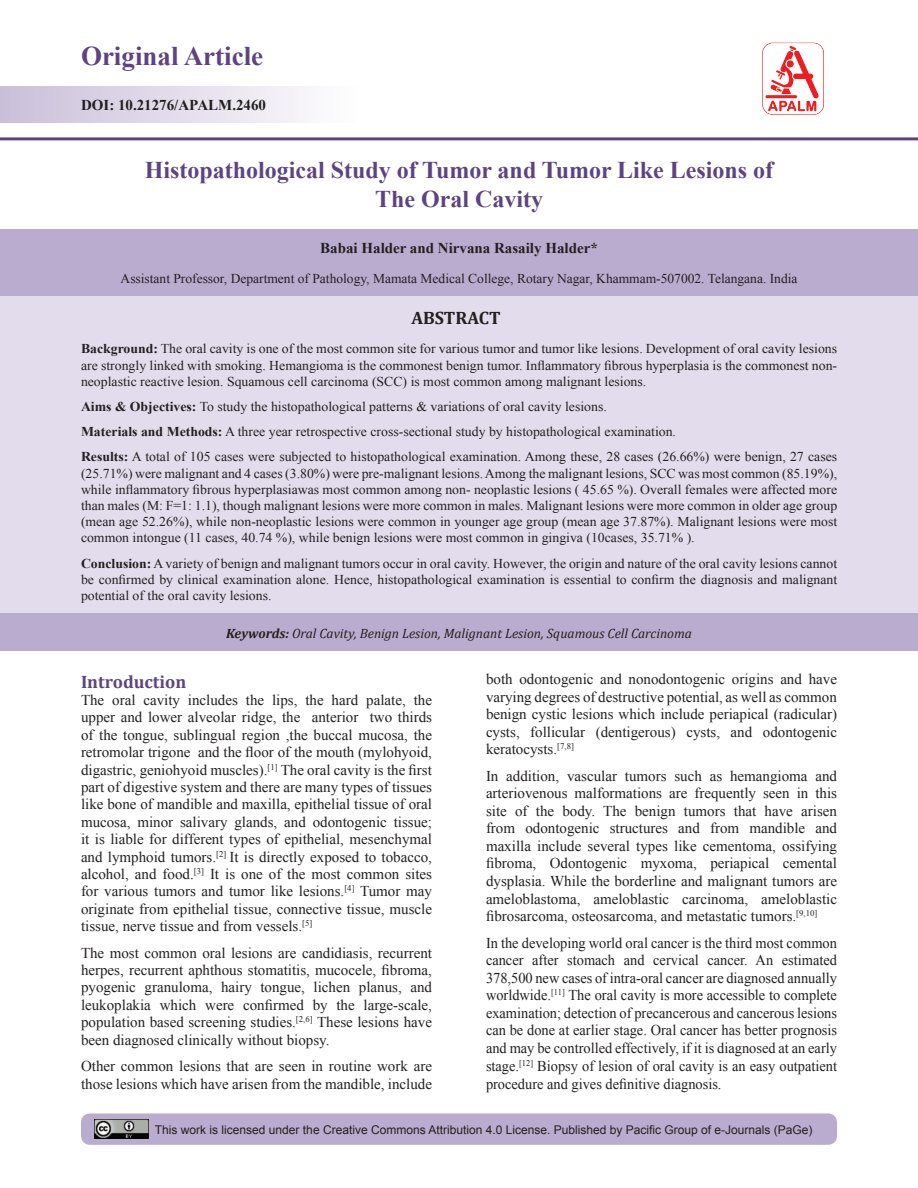
<style>
.page{position:relative;width:918px;height:1188px;background:#fff}
.page>*{position:absolute;margin:0;border:0;box-sizing:border-box;transform-origin:0 0}
.t1{font:700 27px "Times New Roman";color:#5d4481}
.Chap_head{font:700 24px/28.8px "Times New Roman";color:#5d4481;text-align:center}
.Subhead{font:700 18px "Cambria";color:#5d4481}
.Abstract_head{font:700 18px "Cambria";color:#231f20}
.BodyText{font:15px/17.4px "Times New Roman";color:#231f20;text-align:justify}
.BodyText-2{font:15px/17.7px "Times New Roman";color:#231f20;text-align:justify;scale:.96 1}
.Author_head{font:700 15px "Times New Roman";color:#231f20}
.DOI_No{font:700 15px "Times New Roman";color:#231f20}
.Abstract_Text{font:13.5px/16.2px "Times New Roman";color:#231f20;text-align:justify}
.Address{font:13.5px "Times New Roman";color:#231f20}
.Key_Words{font:italic 13.5px "Cambria";color:#231f20}
.t2{font:12px "Arial";color:#231f20}
.s1{font-weight:700}
</style>
<div class="page">
<div style="left:81px;top:1113px;width:756px;height:32px;background:#baacce;border-radius:9px"></div>
<div style="left:0;top:86px;width:357px;height:37px;background:linear-gradient(to right,#cabfd9,#fefefe)"></div>
<hr style="left:0;top:137px;width:918px;height:3px;background:#5d4481">
<img style="left:94px;top:1120px;width:54px;height:19px">
<img style="left:762px;top:42px;width:62px;height:73px">
<div style="left:0;top:229px;width:918px;height:67px;background:#baacce"></div>
<div style="left:0;top:296px;width:918px;height:318px;background:#e3dced"></div>
<div style="left:0;top:614px;width:918px;height:37px;background:#baacce"></div>
<h1 class="t1" style="left:81px;top:38px;width:184px">Original Article</h1>
<p class="DOI_No" style="left:81px;top:94px;width:187px">DOI: 10.21276/APALM.2460</p>
<p class="Chap_head" style="left:145px;top:155px;width:630px">Histopathological Study of Tumor and Tumor Like Lesions of<br>The Oral Cavity</p>
<p class="Author_head" style="left:320px;top:238px;width:279px">Babai Halder and Nirvana Rasaily Halder*</p>
<p class="Address" style="left:121px;top:269px;width:678px">Assistant Professor, Department of Pathology, Mamata Medical College, Rotary Nagar, Khammam-507002. Telangana. India</p>
<p class="Abstract_head" style="left:411px;top:305px;width:91px">ABSTRACT</p>
<p class="Abstract_Text" style="left:81px;top:341px;width:758px"><span class="s1">Background:</span> The oral cavity is one of the most common site for various tumor and tumor like lesions. Development of oral cavity lesions are strongly linked with smoking. Hemangioma is the commonest benign tumor. Inflammatory fibrous hyperplasia is the commonest non&shy;neoplastic reactive lesion. Squamous cell carcinoma (SCC) is most common among malignant lesions.</p>
<p class="Abstract_Text" style="left:81px;top:398px;width:527px"><span class="s1">Aims &amp; Objectives:</span> To study the histopathological patterns &amp; variations of oral cavity lesions.</p>
<p class="Abstract_Text" style="left:81px;top:423px;width:597px"><span class="s1">Materials and Methods:</span> A three year retrospective cross-sectional study by histopathological examination.</p>
<p class="Abstract_Text" style="left:81px;top:449px;width:758px"><span class="s1">Results:</span> A total of 105 cases were subjected to histopathological examination. Among these, 28 cases (26.66%) were benign, 27 cases (25.71%) were malignant and 4 cases (3.80%) were pre-malignant lesions. Among the malignant lesions, SCC was most common (85.19%), while inflammatory fibrous hyperplasiawas most common among non- neoplastic lesions ( 45.65 %). Overall females were affected more than males (M: F=1: 1.1), though malignant lesions were more common in males. Malignant lesions were more common in older age group (mean age 52.26%), while non-neoplastic lesions were common in younger age group (mean age 37.87%). Malignant lesions were most common intongue (11 cases, 40.74 %), while benign lesions were most common in gingiva (10cases, 35.71% ).</p>
<p class="Abstract_Text" style="left:81px;top:555px;width:758px"><span class="s1">Conclusion:</span> A variety of benign and malignant tumors occur in oral cavity. However, the origin and nature of the oral cavity lesions cannot be confirmed by clinical examination alone. Hence, histopathological examination is essential to confirm the diagnosis and malignant potential of the oral cavity lesions.</p>
<p class="Key_Words" style="left:226px;top:623px;width:467px"><span class="s1">Keywords:</span> Oral Cavity, Benign Lesion, Malignant Lesion, Squamous Cell Carcinoma</p>
<p class="Subhead" style="left:81px;top:669px;width:107px">Introduction</p>
<p class="BodyText" style="left:81px;top:691px;width:353px">The oral cavity includes the lips, the hard palate, the upper and lower alveolar ridge, the anterior two thirds of the tongue, sublingual region ,the buccal mucosa, the retromolar trigone and the floor of the mouth (mylohyoid, digastric, geniohyoid muscles).<sup>[1]</sup> The oral cavity is the first part of digestive system and there are many types of tissues like bone of mandible and maxilla, epithelial tissue of oral mucosa, minor salivary glands, and odontogenic tissue; it is liable for different types of epithelial, mesenchymal and lymphoid tumors.<sup>[2]</sup> It is directly exposed to tobacco, alcohol, and food.<sup>[3]</sup> It is one of the most common sites for various tumors and tumor like lesions.<sup>[4]</sup> Tumor may originate from epithelial tissue, connective tissue, muscle tissue, nerve tissue and from vessels.<sup>[5]</sup></p>
<p class="BodyText" style="left:81px;top:944px;width:353px">The most common oral lesions are candidiasis, recurrent herpes, recurrent aphthous stomatitis, mucocele, fibroma, pyogenic granuloma, hairy tongue, lichen planus, and leukoplakia which were confirmed by the large-scale, population based screening studies.<sup>[2,6]</sup> These lesions have been diagnosed clinically without biopsy.</p>
<p class="BodyText" style="left:81px;top:1057px;width:353px;line-height:18px">Other common lesions that are seen in routine work are those lesions which have arisen from the mandible, include</p>
<p class="BodyText" style="left:486px;top:670px;width:353px">both odontogenic and nonodontogenic origins and have varying degrees of destructive potential, as well as common benign cystic lesions which include periapical (radicular) cysts, follicular (dentigerous) cysts, and odontogenic keratocysts.<sup>[7,8]</sup></p>
<p class="BodyText" style="left:486px;top:767px;width:353px">In addition, vascular tumors such as hemangioma and arteriovenous malformations are frequently seen in this site of the body. The benign tumors that have arisen from odontogenic structures and from mandible and maxilla include several types like cementoma, ossifying fibroma, Odontogenic myxoma, periapical cemental dysplasia. While the borderline and malignant tumors are ameloblastoma, ameloblastic carcinoma, ameloblastic fibrosarcoma, osteosarcoma, and metastatic tumors.<sup>[9,10]</sup></p>
<p class="BodyText-2" style="left:486px;top:934px;width:367px">In the developing world oral cancer is the third most common cancer after stomach and cervical cancer. An estimated 378,500 new cases of intra-oral cancer are diagnosed annually worldwide.<sup>[11]</sup> The oral cavity is more accessible to complete examination; detection of precancerous and cancerous lesions can be done at earlier stage. Oral cancer has better prognosis and may be controlled effectively, if it is diagnosed at an early stage.<sup>[12]</sup> Biopsy of lesion of oral cavity is an easy outpatient procedure and gives definitive diagnosis.</p>
<p class="t2" style="left:155px;top:1121px;width:659px">This work is licensed under the Creative Commons Attribution 4.0 License. Published by Pacific Group of e-Journals (PaGe)</p>
</div>
